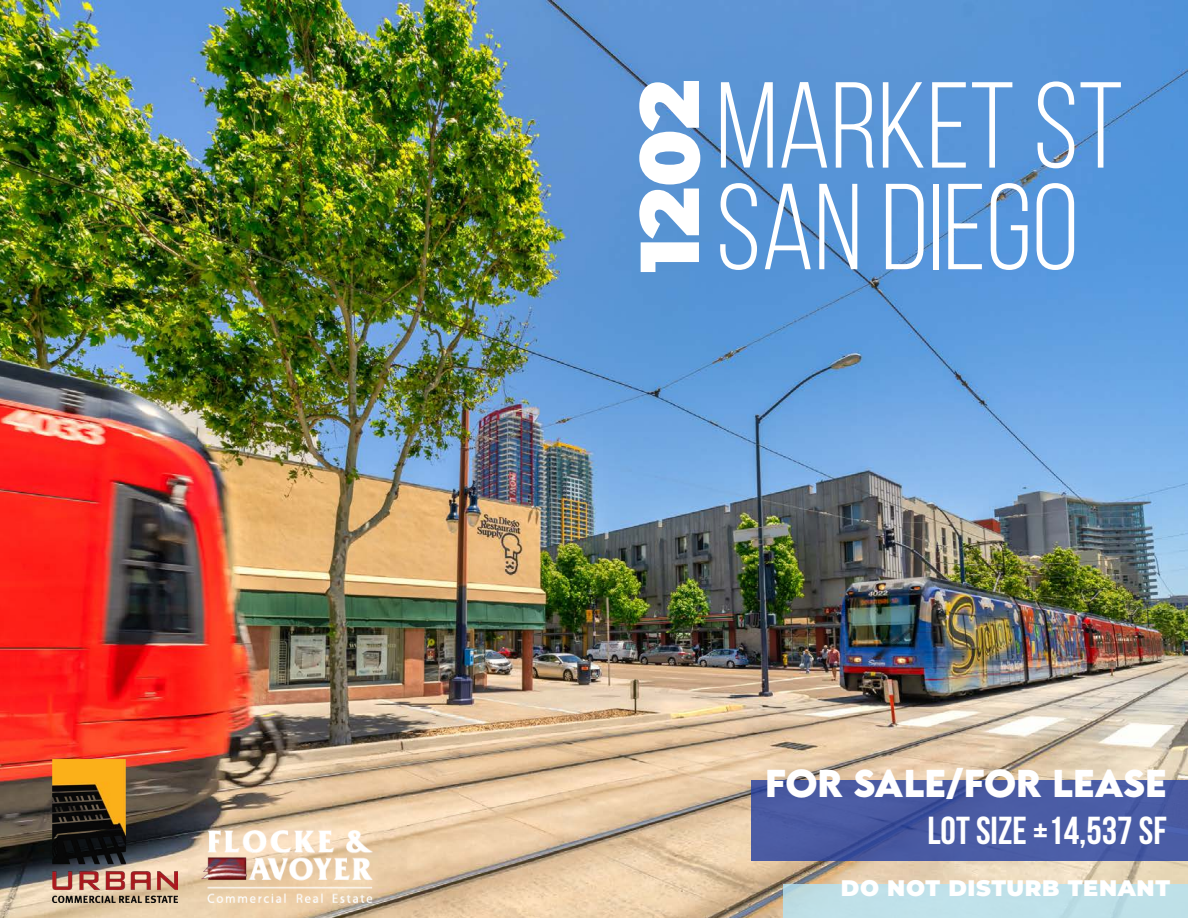
<style>
.page{position:relative;width:1188px;height:918px;background:#fff}
.page>*{position:absolute;margin:0;border:0;box-sizing:border-box;transform-origin:0 0}
.t1{font:121.95px "Bebas Neue";color:#fff}
.t2{font:900 83.4px "Montserrat";color:#fff}
.t3{font:700 39px "Bebas Neue";color:#fff}
.t4{font:700 34.5px "LEMONMILK";color:#fff}
.t5{font:900 22.5px "Montserrat";letter-spacing:.03em;color:#fff}
</style>
<div class="page">
<img style="left:0;top:0;width:1188px;height:918px">
<img style="left:199px;top:831px;width:174px;height:71px">
<div style="left:783px;top:885px;width:405px;height:33px;background:#bfe1e9"></div>
<img style="left:52px;top:759px;width:126px;height:143px">
<svg style="left:751px;top:780px;width:437px;height:81px;background:#4859a2"></svg>
<p class="t2" style="left:607px;top:272px;width:196px;rotate:-90deg">1202</p>
<p class="t1" style="left:716px;top:60px;width:408px">MARKET ST</p>
<p class="t1" style="left:716px;top:162px;width:364px">SAN DIEGO</p>
<p class="t4" style="left:765px;top:760px;width:403px">FOR SALE/FOR LEASE</p>
<p class="t3" style="left:927px;top:809px;width:241px">LOT SIZE ±14,537 SF</p>
<p class="t5" style="left:841px;top:871px;width:331px">DO NOT DISTURB TENANT</p>
</div>
